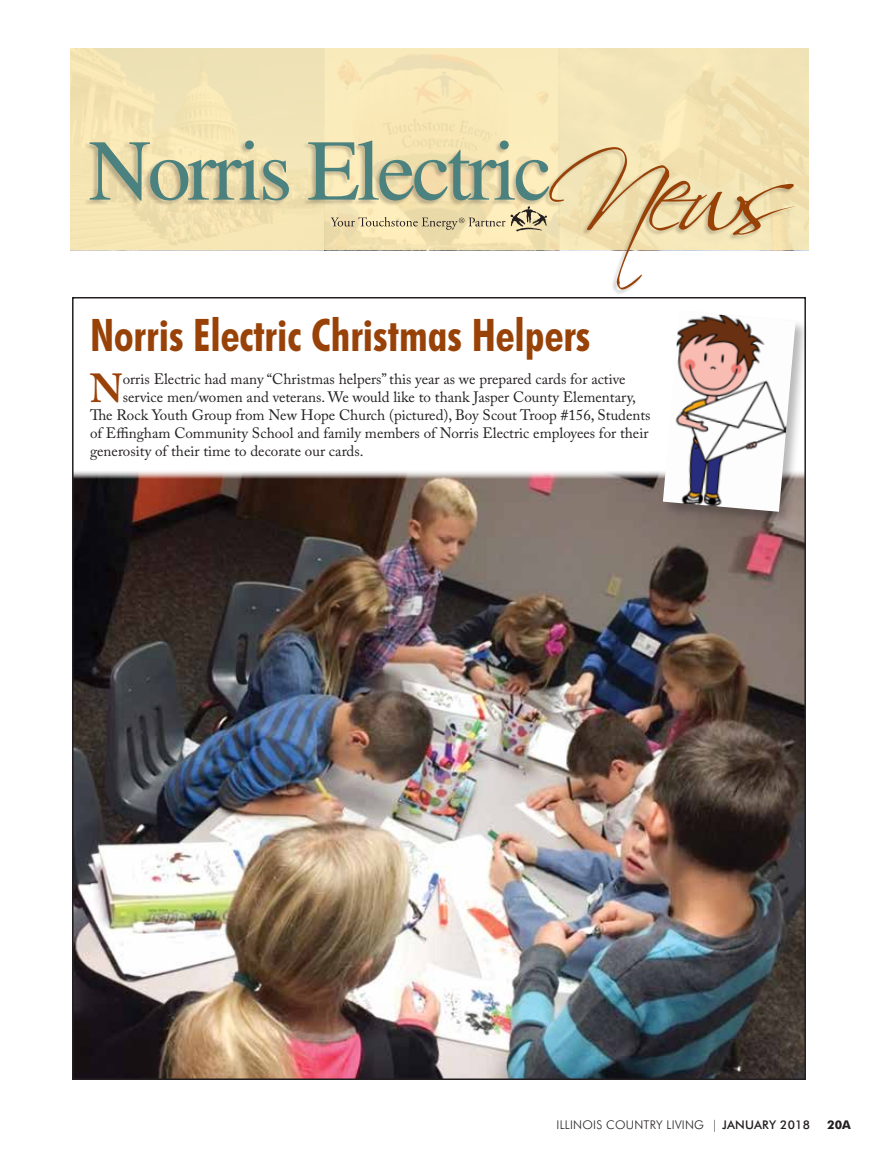
<style>
.page{position:relative;width:878px;height:1161px;background:#fff}
.page>*{position:absolute;margin:0;border:0;box-sizing:border-box;transform-origin:0 0}
.t1{font:700 condensed 45px "Futura BT";color:#984208}
.t2{font:700 40.35px "Adobe Caslon Pro";color:#984208}
.t3{font:15px "Adobe Caslon Pro";color:#231f20}
.t4{font:300 12px "Futura BT";letter-spacing:.02em;color:#231f20}
.t5{font:700 12px "Futura BT";color:#231f20}
.s1{font-weight:500}
</style>
<div class="page">
<img style="left:75px;top:471px;width:727px;height:606px">
<div style="left:661px;top:310px;width:148px;height:216px;background:#231f20;opacity:.32"></div>
<img style="left:663px;top:311px;width:132px;height:201px">
<div style="left:70px;top:48px;width:738px;height:202px;background:#f3e5b7"></div>
<div style="left:84px;top:140px;width:465px;height:66px;background:#231f20;opacity:.25"></div>
<svg style="left:90px;top:141px;width:705px;height:149px"></svg>
<h1 class="t1" style="left:90px;top:308px;width:502px">Norris Electric Christmas Helpers</h1>
<h2 class="t2" style="left:90px;top:364px;width:34px">N</h2>
<p class="t3" style="left:123px;top:370px;width:504px">orris Electric had many “Christmas helpers” this year as we prepared cards for active</p>
<p class="t3" style="left:123px;top:388px;width:514px">service men/women and veterans. We would like to thank Jasper County Elementary,</p>
<p class="t3" style="left:90px;top:406px;width:562px">The Rock Youth Group from New Hope Church (pictured), Boy Scout Troop #156, Students</p>
<p class="t3" style="left:90px;top:424px;width:560px">of Effingham Community School and family members of Norris Electric employees for their</p>
<p class="t3" style="left:90px;top:442px;width:275px">generosity of their time to decorate our cards.</p>
<p class="t4" style="left:556px;top:1117px;width:255px">ILLINOIS COUNTRY LIVING | <span class="s1">JANUARY 2018</span></p>
<p class="t5" style="left:827px;top:1117px;width:25px">20a</p>
</div>
